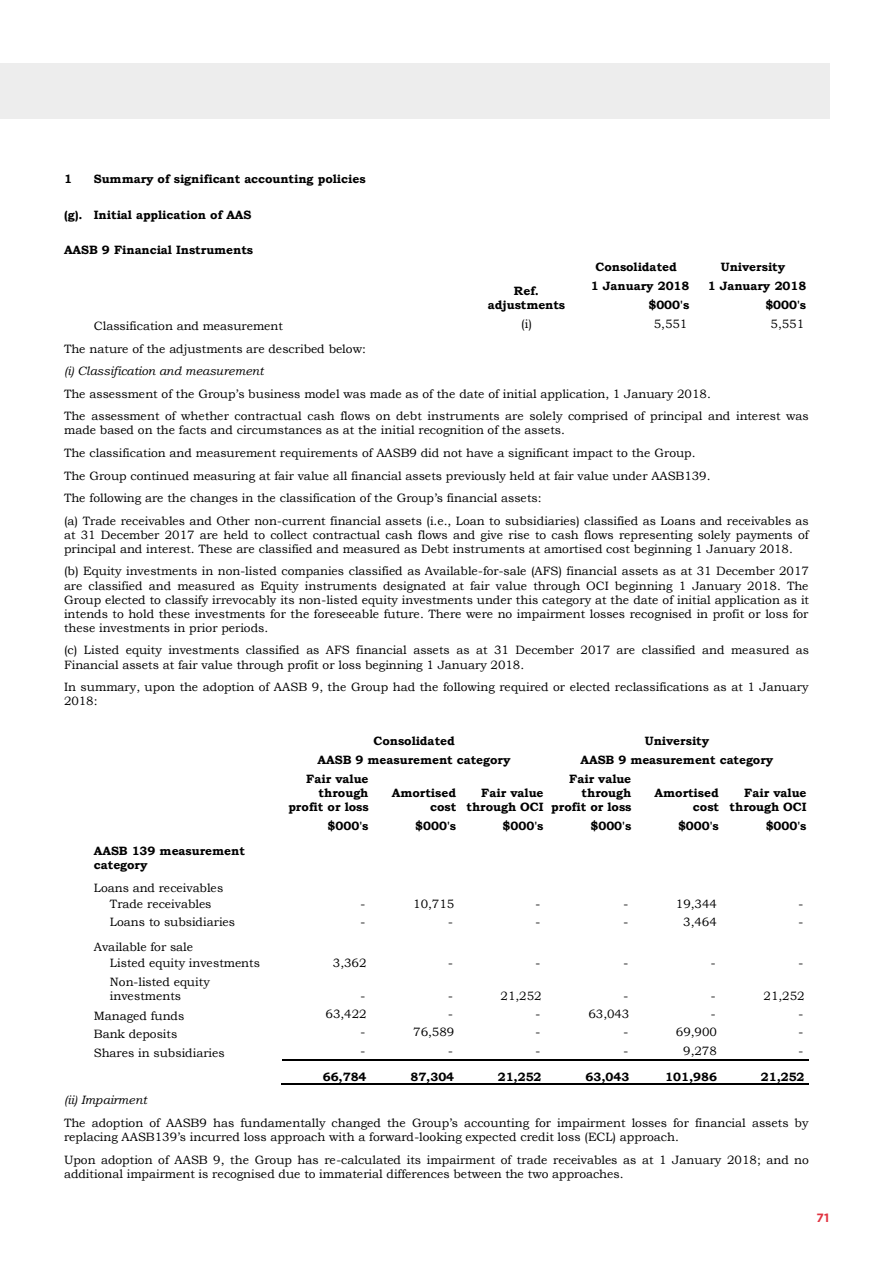
<style>
.page{position:relative;width:893px;height:1263px;background:#fff}
.page>*{position:absolute;margin:0;border:0;box-sizing:border-box;transform-origin:0 0}
.t1{font:12px/14.1px "Bookman Old Style";color:#000}
.t2{font:700 12px/14.2px "Bookman Old Style";color:#000;text-align:right}
.t3{font:italic 12px "Bookman Old Style";color:#000}
.t4{font:700 12px "Gotham";color:#e13341}
</style>
<div class="page">
<div style="left:0;top:64px;width:829px;height:55px;background:#ededed"></div>
<hr style="left:283px;top:1059px;width:87px;height:2px;background:#000">
<hr style="left:372px;top:1059px;width:86px;height:2px;background:#000">
<hr style="left:459px;top:1059px;width:86px;height:2px;background:#000">
<hr style="left:547px;top:1059px;width:86px;height:2px;background:#000">
<hr style="left:634px;top:1059px;width:87px;height:2px;background:#000">
<hr style="left:722px;top:1059px;width:86px;height:2px;background:#000">
<hr style="left:282px;top:1083px;width:88px;height:2px;background:#000">
<hr style="left:371px;top:1083px;width:87px;height:2px;background:#000">
<hr style="left:458px;top:1083px;width:87px;height:2px;background:#000">
<hr style="left:546px;top:1083px;width:87px;height:2px;background:#000">
<hr style="left:633px;top:1083px;width:88px;height:2px;background:#000">
<hr style="left:721px;top:1083px;width:87px;height:2px;background:#000">
<p class="t2" style="left:64px;top:171px;width:9px">1</p>
<p class="t2" style="left:94px;top:171px;width:273px">Summary of significant accounting policies</p>
<p class="t2" style="left:64px;top:207px;width:189px">(g). Initial application of AAS</p>
<p class="t2" style="left:64px;top:243px;width:191px">AASB 9 Financial Instruments</p>
<p class="t2" style="left:595px;top:260px;width:83px">Consolidated</p>
<p class="t2" style="left:721px;top:260px;width:66px">University</p>
<p class="t2" style="left:488px;top:284px;width:79px;text-align:center">Ref. adjustments</p>
<p class="t2" style="left:591px;top:276px;width:100px;line-height:19px">1 January 2018 $000's</p>
<p class="t2" style="left:708px;top:276px;width:100px;line-height:19px">1 January 2018 $000's</p>
<p class="t1" style="left:94px;top:319px;width:191px">Classification and measurement</p>
<p class="t1" style="left:521px;top:317px;width:12px">(i)</p>
<p class="t1" style="left:654px;top:317px;width:35px">5,551</p>
<p class="t1" style="left:770px;top:317px;width:35px">5,551</p>
<p class="t1" style="left:64px;top:342px;width:303px">The nature of the adjustments are described below:</p>
<p class="t3" style="left:64px;top:363px;width:201px">(i) Classification and measurement</p>
<p class="t1" style="left:64px;top:382px;width:746px;line-height:22.6px">The assessment of the Group’s business model was made as of the date of initial application, 1 January 2018.<br>The assessment of whether contractual cash flows on debt instruments are solely comprised of principal and interest was</p>
<p class="t1" style="left:64px;top:419px;width:746px;line-height:22.5px">made based on the facts and circumstances as at the initial recognition of the assets.<br>The classification and measurement requirements of AASB9 did not have a significant impact to the Group.<br>The Group continued measuring at fair value all financial assets previously held at fair value under AASB139.<br>The following are the changes in the classification of the Group’s financial assets:<br>(a) Trade receivables and Other non-current financial assets (i.e., Loan to subsidiaries) classified as Loans and receivables as</p>
<p class="t1" style="left:64px;top:528px;width:746px">at 31 December 2017 are held to collect contractual cash flows and give rise to cash flows representing solely payments of principal and interest. These are classified and measured as Debt instruments at amortised cost beginning 1 January 2018.</p>
<p class="t1" style="left:64px;top:564px;width:746px;text-align:justify">(b) Equity investments in non-listed companies classified as Available-for-sale (AFS) financial assets as at 31 December 2017 are classified and measured as Equity instruments designated at fair value through OCI beginning 1 January 2018. The Group elected to classify irrevocably its non-listed equity investments under this category at the date of initial application as it intends to hold these investments for the foreseeable future. There were no impairment losses recognised in profit or loss for these investments in prior periods.</p>
<p class="t1" style="left:64px;top:643px;width:747px">(c) Listed equity investments classified as AFS financial assets as at 31 December 2017 are classified and measured as<br>Financial assets at fair value through profit or loss beginning 1 January 2018.</p>
<p class="t1" style="left:64px;top:680px;width:746px">In summary, upon the adoption of AASB 9, the Group had the following required or elected reclassifications as at 1 January<br>2018:</p>
<p class="t2" style="left:373px;top:733px;width:83px">Consolidated</p>
<p class="t2" style="left:645px;top:733px;width:66px">University</p>
<p class="t2" style="left:318px;top:752px;width:194px">AASB 9 measurement category</p>
<p class="t2" style="left:580px;top:752px;width:194px">AASB 9 measurement category</p>
<p class="t2" style="left:288px;top:771px;width:82px">Fair value through profit or loss</p>
<p class="t2" style="left:328px;top:819px;width:42px">$000's</p>
<p class="t2" style="left:551px;top:771px;width:82px">Fair value through profit or loss</p>
<p class="t2" style="left:590px;top:819px;width:42px">$000's</p>
<p class="t2" style="left:392px;top:785px;width:66px">Amortised cost</p>
<p class="t2" style="left:415px;top:819px;width:42px">$000's</p>
<p class="t2" style="left:466px;top:785px;width:79px">Fair value through OCI</p>
<p class="t2" style="left:503px;top:819px;width:42px">$000's</p>
<p class="t2" style="left:654px;top:785px;width:66px">Amortised cost</p>
<p class="t2" style="left:678px;top:819px;width:42px">$000's</p>
<p class="t2" style="left:729px;top:785px;width:79px">Fair value through OCI</p>
<p class="t2" style="left:766px;top:819px;width:42px">$000's</p>
<p class="t2" style="left:94px;top:844px;width:153px;text-align:left">AASB 139 measurement category</p>
<p class="t1" style="left:94px;top:879px;width:131px;line-height:16.4px;text-align:center">Loans and receivables<br>Trade receivables</p>
<p class="t1" style="left:361px;top:897px;width:6px">-</p>
<p class="t1" style="left:413px;top:897px;width:43px">10,715</p>
<p class="t1" style="left:536px;top:897px;width:6px">-</p>
<p class="t1" style="left:623px;top:897px;width:6px">-</p>
<p class="t1" style="left:676px;top:897px;width:43px">19,344</p>
<p class="t1" style="left:799px;top:897px;width:6px">-</p>
<p class="t1" style="left:110px;top:915px;width:127px">Loans to subsidiaries</p>
<p class="t1" style="left:361px;top:915px;width:6px">-</p>
<p class="t1" style="left:448px;top:915px;width:6px">-</p>
<p class="t1" style="left:536px;top:915px;width:6px">-</p>
<p class="t1" style="left:623px;top:915px;width:6px">-</p>
<p class="t1" style="left:683px;top:915px;width:35px">3,464</p>
<p class="t1" style="left:799px;top:915px;width:6px">-</p>
<p class="t1" style="left:110px;top:939px;width:152px;line-height:16.2px;text-indent:-16px">Available for sale<br>Listed equity investments</p>
<p class="t1" style="left:333px;top:956px;width:35px">3,362</p>
<p class="t1" style="left:448px;top:956px;width:6px">-</p>
<p class="t1" style="left:536px;top:956px;width:6px">-</p>
<p class="t1" style="left:623px;top:956px;width:6px">-</p>
<p class="t1" style="left:711px;top:956px;width:6px">-</p>
<p class="t1" style="left:799px;top:956px;width:6px">-</p>
<p class="t1" style="left:110px;top:974px;width:101px">Non-listed equity investments</p>
<p class="t1" style="left:361px;top:988px;width:6px">-</p>
<p class="t1" style="left:448px;top:988px;width:6px">-</p>
<p class="t1" style="left:500px;top:988px;width:43px">21,252</p>
<p class="t1" style="left:623px;top:988px;width:6px">-</p>
<p class="t1" style="left:711px;top:988px;width:6px">-</p>
<p class="t1" style="left:763px;top:988px;width:43px">21,252</p>
<p class="t1" style="left:94px;top:1009px;width:92px">Managed funds</p>
<p class="t1" style="left:325px;top:1007px;width:43px">63,422</p>
<p class="t1" style="left:448px;top:1007px;width:6px">-</p>
<p class="t1" style="left:536px;top:1007px;width:6px">-</p>
<p class="t1" style="left:588px;top:1007px;width:43px">63,043</p>
<p class="t1" style="left:711px;top:1007px;width:6px">-</p>
<p class="t1" style="left:799px;top:1007px;width:6px">-</p>
<p class="t1" style="left:94px;top:1027px;width:85px">Bank deposits</p>
<p class="t1" style="left:361px;top:1025px;width:6px">-</p>
<p class="t1" style="left:413px;top:1025px;width:43px">76,589</p>
<p class="t1" style="left:536px;top:1025px;width:6px">-</p>
<p class="t1" style="left:623px;top:1025px;width:6px">-</p>
<p class="t1" style="left:676px;top:1025px;width:43px">69,900</p>
<p class="t1" style="left:799px;top:1025px;width:6px">-</p>
<p class="t1" style="left:94px;top:1045px;width:132px">Shares in subsidiaries</p>
<p class="t1" style="left:361px;top:1043px;width:6px">-</p>
<p class="t1" style="left:448px;top:1043px;width:6px">-</p>
<p class="t1" style="left:536px;top:1043px;width:6px">-</p>
<p class="t1" style="left:623px;top:1043px;width:6px">-</p>
<p class="t1" style="left:683px;top:1043px;width:35px">9,278</p>
<p class="t1" style="left:799px;top:1043px;width:6px">-</p>
<p class="t2" style="left:323px;top:1069px;width:45px">66,784</p>
<p class="t2" style="left:410px;top:1069px;width:45px">87,304</p>
<p class="t2" style="left:498px;top:1069px;width:45px">21,252</p>
<p class="t2" style="left:586px;top:1069px;width:45px">63,043</p>
<p class="t2" style="left:665px;top:1069px;width:53px">101,986</p>
<p class="t2" style="left:761px;top:1069px;width:45px">21,252</p>
<p class="t3" style="left:64px;top:1092px;width:84px">(ii) Impairment</p>
<p class="t1" style="left:64px;top:1116px;width:746px">The adoption of AASB9 has fundamentally changed the Group’s accounting for impairment losses for financial assets by replacing AASB139’s incurred loss approach with a forward-looking expected credit loss (ECL) approach.</p>
<p class="t1" style="left:64px;top:1153px;width:746px">Upon adoption of AASB 9, the Group has re-calculated its impairment of trade receivables as at 1 January 2018; and no additional impairment is recognised due to immaterial differences between the two approaches.</p>
<p class="t4" style="left:816px;top:1210px;width:14px">71</p>
</div>
